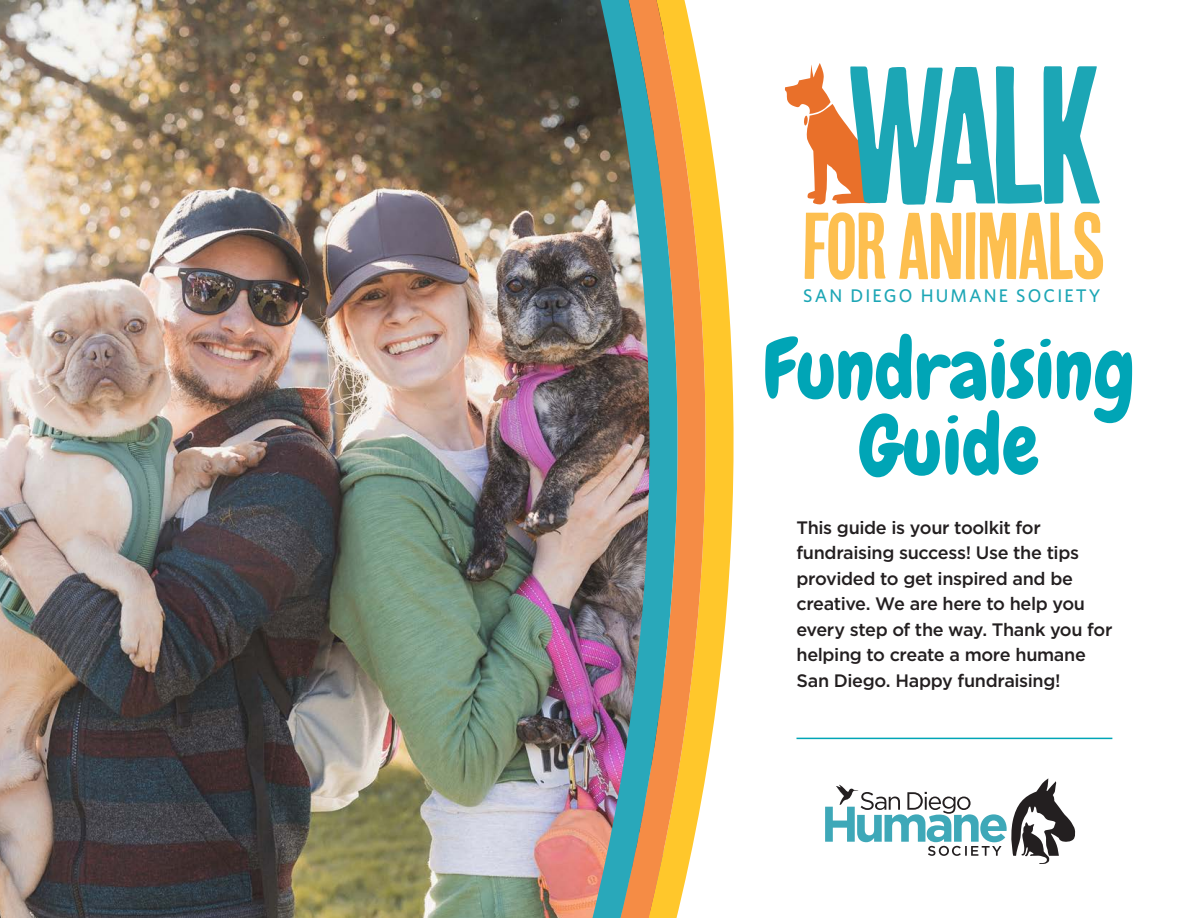
<style>
.page{position:relative;width:1188px;height:918px;background:#fff}
.page>*{position:absolute;margin:0;border:0;box-sizing:border-box;transform-origin:0 0}
.t1{font:193.8px "Cheap Pine Sans";color:#1ca6b5}
.t2{font:94.35px "Cheap Pine Sans";letter-spacing:-.045em;color:#fdbf4f}
.t3{font:82.5px/76.3px "Chewy";color:#00a5b6;text-align:center}
.t4{font:500 18.3px "Whitney";letter-spacing:.115em;color:#1ca6b5}
.t5{font:500 18px/25.5px "Gotham";letter-spacing:-.02em;color:#231f20}
</style>
<div class="page">
<hr style="left:796px;top:738px;width:316px;height:1px;background:#00a5b6">
<svg style="left:825px;top:778px;width:250px;height:86px"></svg>
<img style="left:0;top:0;width:582px;height:918px">
<svg style="left:728px;top:293px;width:6px;height:298px;fill:#ffc72b"></svg>
<svg style="left:700px;top:76px;width:28px;height:732px;fill:#ffc72b"></svg>
<img style="left:582px;top:0;width:118px;height:918px">
<svg style="left:785px;top:63px;width:98px;height:142px"></svg>
<p class="t1" style="left:845px;top:29px;width:262px">WALK</p>
<p class="t2" style="left:801px;top:195px;width:307px">FOR ANIMALS</p>
<p class="t4" style="left:803px;top:284px;width:299px">SAN DIEGO HUMANE SOCIETY</p>
<p class="t3" style="left:763px;top:332px;width:374px">Fundraising<br>Guide</p>
<p class="t5" style="left:796px;top:515px;width:317px">This guide is your toolkit for fundraising success! Use the tips provided to get inspired and be creative. We are here to help you every step of the way. Thank you for helping to create a more humane<br>San Diego. Happy fundraising!</p>
</div>
